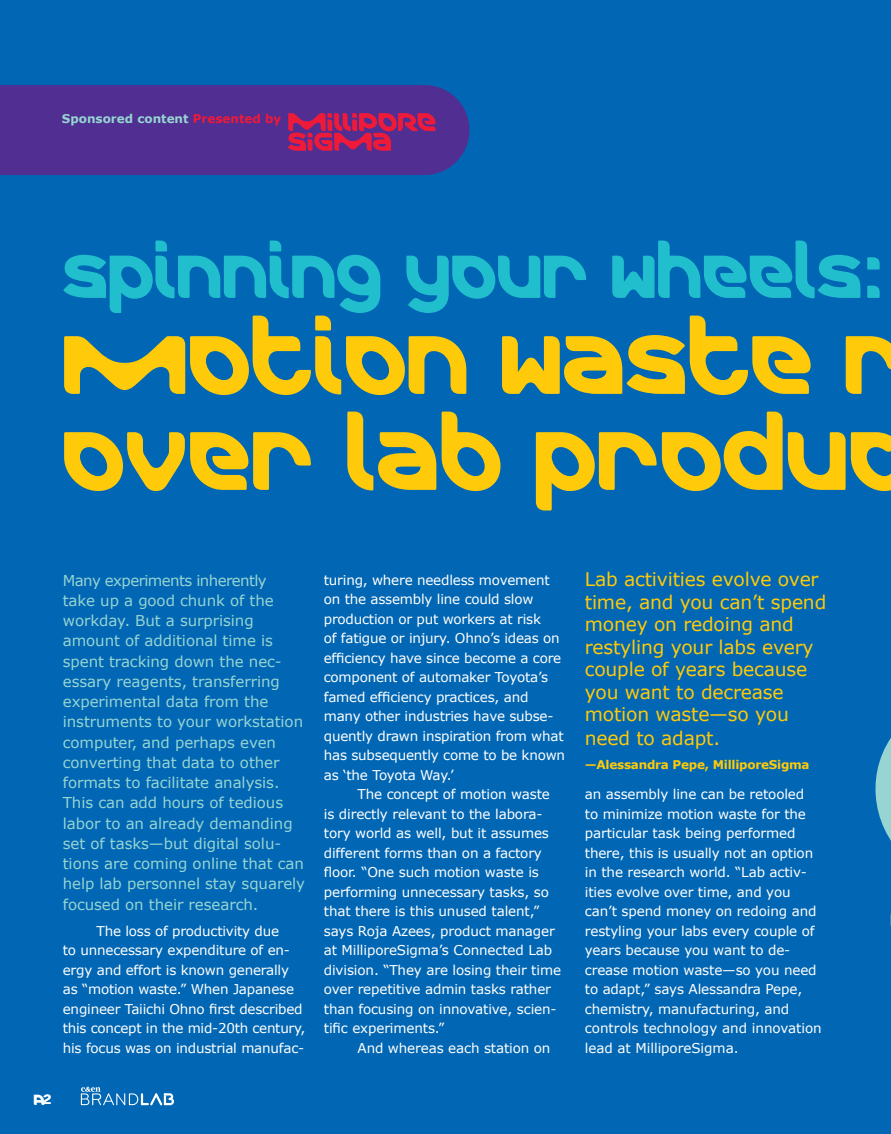
<style>
.page{position:relative;width:891px;height:1134px;background:#0166b3}
.page>*{position:absolute;margin:0;border:0;box-sizing:border-box;transform-origin:0 0}
.t1{font:84px "Merck";letter-spacing:-.005em;color:#feca0a}
.t2{font:61.5px "Merck";letter-spacing:-.01em;color:#21bece}
.t3{font:18.75px/22.6px "Verdana";letter-spacing:-.01em;color:#feca0a}
.t4{font:15px/20.2px "Verdana";letter-spacing:-.005em;color:#96d5d2}
.t5{font:15px "Merck";color:#fff}
.t6{font:13.5px/19.5px "Verdana";letter-spacing:-.01em;color:#fff}
.t7{font:700 12px "Verdana";letter-spacing:-.02em;color:#feca0a}
.t8{font:700 12px "Verdana";color:#96d5d2}
.s1{color:#ed1a3a}
.s2{font-family:"Scout";font-weight:700}
</style>
<div class="page">
<div style="left:0;top:85px;width:470px;height:90px;background:#502e92"></div>
<svg style="left:288px;top:113px;width:147px;height:38px;background:#9d2466"></svg>
<svg style="left:81px;top:1087px;width:93px;height:18px"></svg>
<svg style="left:875px;top:738px;width:16px;height:188px"></svg>
<p class="t8" style="left:62px;top:111px;width:221px">Sponsored content <span class="s1">Presented by</span></p>
<p class="t2" style="left:63px;top:227px;width:825px">SPINNING YOUR WHEELS:</p>
<p class="t1" style="left:63px;top:297px;width:847px">MOTION WASTE R</p>
<p class="t1" style="left:63px;top:393px;width:852px">OVER LAB PRODUC</p>
<p class="t4" style="left:63px;top:570px;width:244px">Many experiments inherently<br>take up a good chunk of the workday. But a surprising amount of additional time is spent tracking down the nec&shy;essary reagents, transferring experimental data from the instruments to your workstation computer, and perhaps even converting that data to other formats to facilitate analysis.<br>This can add hours of tedious labor to an already demanding set of tasks—but digital solu&shy;tions are coming online that can help lab personnel stay squarely focused on their research.</p>
<p class="t6" style="left:63px;top:921px;width:244px;text-indent:34px">The loss of productivity due<br>to unnecessary expenditure of en&shy;ergy and effort is known generally as “motion waste.” When Japanese engineer Taiichi Ohno first described this concept in the mid-20th century, his focus was on industrial manufac-</p>
<p class="t5" style="left:34px;top:1088px;width:19px">A<span class="s2">2</span></p>
<p class="t6" style="left:324px;top:570px;width:243px">turing, where needless movement on the assembly line could slow production or put workers at risk<br>of fatigue or injury. Ohno’s ideas on efficiency have since become a core component of automaker Toyota’s famed efficiency practices, and many other industries have subse&shy;quently drawn inspiration from what has subsequently come to be known as ‘the Toyota Way.’</p>
<p class="t6" style="left:324px;top:785px;width:239px;text-indent:34px">The concept of motion waste is directly relevant to the labora&shy;tory world as well, but it assumes different forms than on a factory floor. “One such motion waste is performing unnecessary tasks, so that there is this unused talent,” says Roja Azees, product manager at MilliporeSigma’s Connected Lab division. “They are losing their time over repetitive admin tasks rather than focusing on innovative, scien&shy;tific experiments.”</p>
<p class="t6" style="left:358px;top:1038px;width:194px">And whereas each station on</p>
<p class="t3" style="left:585px;top:568px;width:243px">Lab activities evolve over time, and you can’t spend money on redoing and restyling your labs every couple of years because you want to decrease motion waste—so you need to adapt.</p>
<p class="t7" style="left:585px;top:757px;width:226px">—Alessandra Pepe, MilliporeSigma</p>
<p class="t6" style="left:585px;top:785px;width:238px">an assembly line can be retooled<br>to minimize motion waste for the particular task being performed there, this is usually not an option in the research world. “Lab activ&shy;ities evolve over time, and you can’t spend money on redoing and restyling your labs every couple of years because you want to de&shy;crease motion waste—so you need to adapt,” says Alessandra Pepe, chemistry, manufacturing, and controls technology and innovation lead at MilliporeSigma.</p>
</div>
